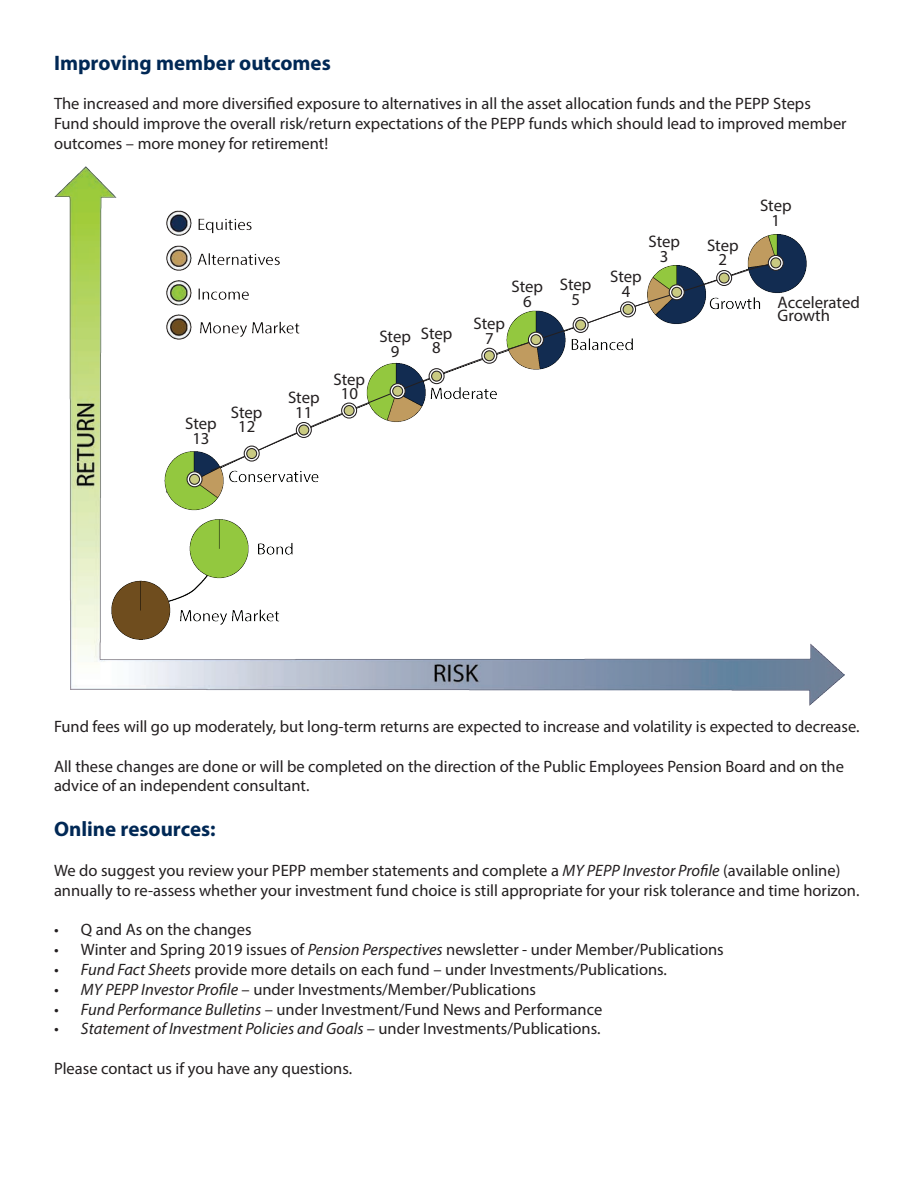
<style>
.page{position:relative;width:918px;height:1188px;background:#fff}
.page>*{position:absolute;margin:0;border:0;box-sizing:border-box;transform-origin:0 0}
.t1{font:700 21px "Myriad Pro";color:#002855}
.t2{font:16.8px/14.7px "Myriad Pro";letter-spacing:-.005em;color:#231f20;text-align:center}
.t3{font:16.5px/19.8px "Myriad Pro";color:#231f20}
.t4{font:italic 16.5px "Myriad Pro";color:#231f20}
.s1{font-style:italic}
.s2{font-style:normal}
</style>
<div class="page">
<img style="left:54px;top:166px;width:790px;height:540px">
<img style="left:111px;top:199px;width:723px;height:440px">
<svg style="left:209px;top:262px;width:568px;height:210px"></svg>
<svg style="left:717px;top:271px;width:15px;height:15px"></svg>
<div style="left:716px;top:270px;width:16px;height:16px;border:1px solid #231f20;border-radius:50%"></div>
<div style="left:719px;top:273px;width:10px;height:10px;background:#c9ca81;border-radius:50%"></div>
<div style="left:719px;top:273px;width:11px;height:11px;border:1px solid #231f20;border-radius:50%"></div>
<svg style="left:621px;top:302px;width:15px;height:15px"></svg>
<div style="left:620px;top:301px;width:16px;height:16px;border:1px solid #231f20;border-radius:50%"></div>
<div style="left:623px;top:304px;width:10px;height:10px;background:#c9ca81;border-radius:50%"></div>
<div style="left:623px;top:304px;width:11px;height:11px;border:1px solid #231f20;border-radius:50%"></div>
<svg style="left:528px;top:332px;width:15px;height:15px"></svg>
<div style="left:528px;top:332px;width:16px;height:16px;border:1px solid #231f20;border-radius:50%"></div>
<div style="left:531px;top:335px;width:10px;height:10px;background:#c9ca81;border-radius:50%"></div>
<div style="left:530px;top:334px;width:11px;height:11px;border:1px solid #231f20;border-radius:50%"></div>
<svg style="left:482px;top:348px;width:15px;height:15px"></svg>
<div style="left:481px;top:348px;width:16px;height:16px;border:1px solid #231f20;border-radius:50%"></div>
<div style="left:484px;top:351px;width:10px;height:10px;background:#c9ca81;border-radius:50%"></div>
<div style="left:484px;top:350px;width:11px;height:11px;border:1px solid #231f20;border-radius:50%"></div>
<svg style="left:390px;top:384px;width:15px;height:15px"></svg>
<div style="left:390px;top:383px;width:16px;height:16px;border:1px solid #231f20;border-radius:50%"></div>
<div style="left:393px;top:386px;width:10px;height:10px;background:#c9ca81;border-radius:50%"></div>
<div style="left:392px;top:386px;width:11px;height:11px;border:1px solid #231f20;border-radius:50%"></div>
<svg style="left:342px;top:403px;width:15px;height:15px"></svg>
<div style="left:341px;top:403px;width:16px;height:16px;border:1px solid #231f20;border-radius:50%"></div>
<div style="left:344px;top:406px;width:10px;height:10px;background:#c9ca81;border-radius:50%"></div>
<div style="left:344px;top:405px;width:11px;height:11px;border:1px solid #231f20;border-radius:50%"></div>
<svg style="left:296px;top:423px;width:15px;height:14px"></svg>
<div style="left:296px;top:422px;width:16px;height:16px;border:1px solid #231f20;border-radius:50%"></div>
<div style="left:299px;top:425px;width:10px;height:10px;background:#c9ca81;border-radius:50%"></div>
<div style="left:298px;top:424px;width:11px;height:12px;border:1px solid #231f20;border-radius:50%"></div>
<svg style="left:244px;top:446px;width:15px;height:15px"></svg>
<div style="left:244px;top:446px;width:16px;height:16px;border:1px solid #231f20;border-radius:50%"></div>
<div style="left:247px;top:449px;width:10px;height:10px;background:#c9ca81;border-radius:50%"></div>
<div style="left:246px;top:448px;width:11px;height:11px;border:1px solid #231f20;border-radius:50%"></div>
<svg style="left:187px;top:472px;width:15px;height:15px"></svg>
<div style="left:187px;top:471px;width:16px;height:16px;border:1px solid #231f20;border-radius:50%"></div>
<div style="left:190px;top:474px;width:10px;height:10px;background:#c9ca81;border-radius:50%"></div>
<div style="left:189px;top:474px;width:11px;height:11px;border:1px solid #231f20;border-radius:50%"></div>
<svg style="left:429px;top:369px;width:15px;height:15px"></svg>
<div style="left:429px;top:368px;width:16px;height:16px;border:1px solid #231f20;border-radius:50%"></div>
<div style="left:432px;top:371px;width:10px;height:10px;background:#c9ca81;border-radius:50%"></div>
<div style="left:431px;top:371px;width:11px;height:11px;border:1px solid #231f20;border-radius:50%"></div>
<svg style="left:573px;top:317px;width:15px;height:15px"></svg>
<div style="left:573px;top:317px;width:16px;height:16px;border:1px solid #231f20;border-radius:50%"></div>
<div style="left:576px;top:320px;width:10px;height:10px;background:#c9ca81;border-radius:50%"></div>
<div style="left:575px;top:319px;width:11px;height:11px;border:1px solid #231f20;border-radius:50%"></div>
<svg style="left:669px;top:285px;width:15px;height:15px"></svg>
<div style="left:669px;top:284px;width:16px;height:16px;border:1px solid #231f20;border-radius:50%"></div>
<div style="left:672px;top:287px;width:10px;height:10px;background:#c9ca81;border-radius:50%"></div>
<div style="left:671px;top:287px;width:11px;height:11px;border:1px solid #231f20;border-radius:50%"></div>
<svg style="left:768px;top:255px;width:15px;height:15px"></svg>
<div style="left:768px;top:255px;width:16px;height:16px;border:1px solid #231f20;border-radius:50%"></div>
<div style="left:771px;top:258px;width:10px;height:10px;background:#c9ca81;border-radius:50%"></div>
<div style="left:770px;top:257px;width:11px;height:11px;border:1px solid #231f20;border-radius:50%"></div>
<div style="left:741px;top:180px;width:110px;height:47px;background:#fff"></div>
<p class="t1" style="left:54px;top:49px;width:278px">Improving member outcomes</p>
<p class="t3" style="left:54px;top:94px;width:794px">The increased and more diversified exposure to alternatives in all the asset allocation funds and the PEPP Steps<br>Fund should improve the overall risk/return expectations of the PEPP funds which should lead to improved member outcomes – more money for retirement!</p>
<p class="t2" style="left:231px;top:404px;width:33px">Step</p>
<p class="t2" style="left:185px;top:416px;width:33px">Step</p>
<p class="t2" style="left:238px;top:419px;width:19px">12</p>
<p class="t2" style="left:192px;top:431px;width:19px">13</p>
<p class="t2" style="left:334px;top:371px;width:33px">Step</p>
<p class="t2" style="left:288px;top:390px;width:33px">Step</p>
<p class="t2" style="left:341px;top:386px;width:19px">10</p>
<p class="t2" style="left:295px;top:404px;width:19px">11</p>
<p class="t2" style="left:512px;top:279px;width:33px">Step<br>6</p>
<p class="t2" style="left:474px;top:316px;width:33px">Step</p>
<p class="t2" style="left:421px;top:326px;width:33px">Step<br>8</p>
<p class="t2" style="left:379px;top:329px;width:33px">Step</p>
<p class="t2" style="left:485px;top:331px;width:10px">7</p>
<p class="t2" style="left:391px;top:343px;width:10px">9</p>
<p class="t2" style="left:560px;top:277px;width:33px">Step<br>5</p>
<p class="t2" style="left:610px;top:269px;width:33px">Step<br>4</p>
<p class="t2" style="left:648px;top:234px;width:33px">Step<br>3</p>
<p class="t2" style="left:707px;top:237px;width:33px">Step<br>2</p>
<p class="t2" style="left:760px;top:198px;width:33px">Step<br>1</p>
<p class="t2" style="left:778px;top:295px;width:84px;line-height:13.6px;text-align:left">Accelerated<br>Growth</p>
<p class="t3" style="left:54px;top:716px;width:807px">Fund fees will go up moderately, but long-term returns are expected to increase and volatility is expected to decrease.</p>
<p class="t3" style="left:54px;top:756px;width:791px">All these changes are done or will be completed on the direction of the Public Employees Pension Board and on the advice of an independent consultant.</p>
<p class="t1" style="left:54px;top:816px;width:163px">Online resources:</p>
<p class="t3" style="left:54px;top:860px;width:807px">We do suggest you review your PEPP member statements and complete a <span class="s1">MY PEPP Investor Profile</span> (available online) annually to re-assess whether your investment fund choice is still appropriate for your risk tolerance and time horizon.</p>
<p class="t3" style="left:54px;top:920px;width:199px">• Q and As on the changes</p>
<p class="t3" style="left:54px;top:940px;width:671px">• Winter and Spring 2019 issues of <span class="s1">Pension Perspectives</span> newsletter - under Member/Publications</p>
<p class="t3" style="left:54px;top:959px;width:615px"><span class="s1">• Fund Fact Sheets</span> provide more details on each fund – under Investments/Publications.</p>
<p class="t3" style="left:54px;top:979px;width:484px"><span class="s1">• MY PEPP Investor Profile</span> – under Investments/Member/Publications</p>
<p class="t3" style="left:54px;top:999px;width:550px"><span class="s1">• Fund Performance Bulletins</span> – under Investment/Fund News and Performance</p>
<p class="t4" style="left:54px;top:1019px;width:548px">• Statement of Investment Policies and Goals <span class="s2">– under Investments/Publications.</span></p>
<p class="t3" style="left:54px;top:1058px;width:300px">Please contact us if you have any questions.</p>
</div>
